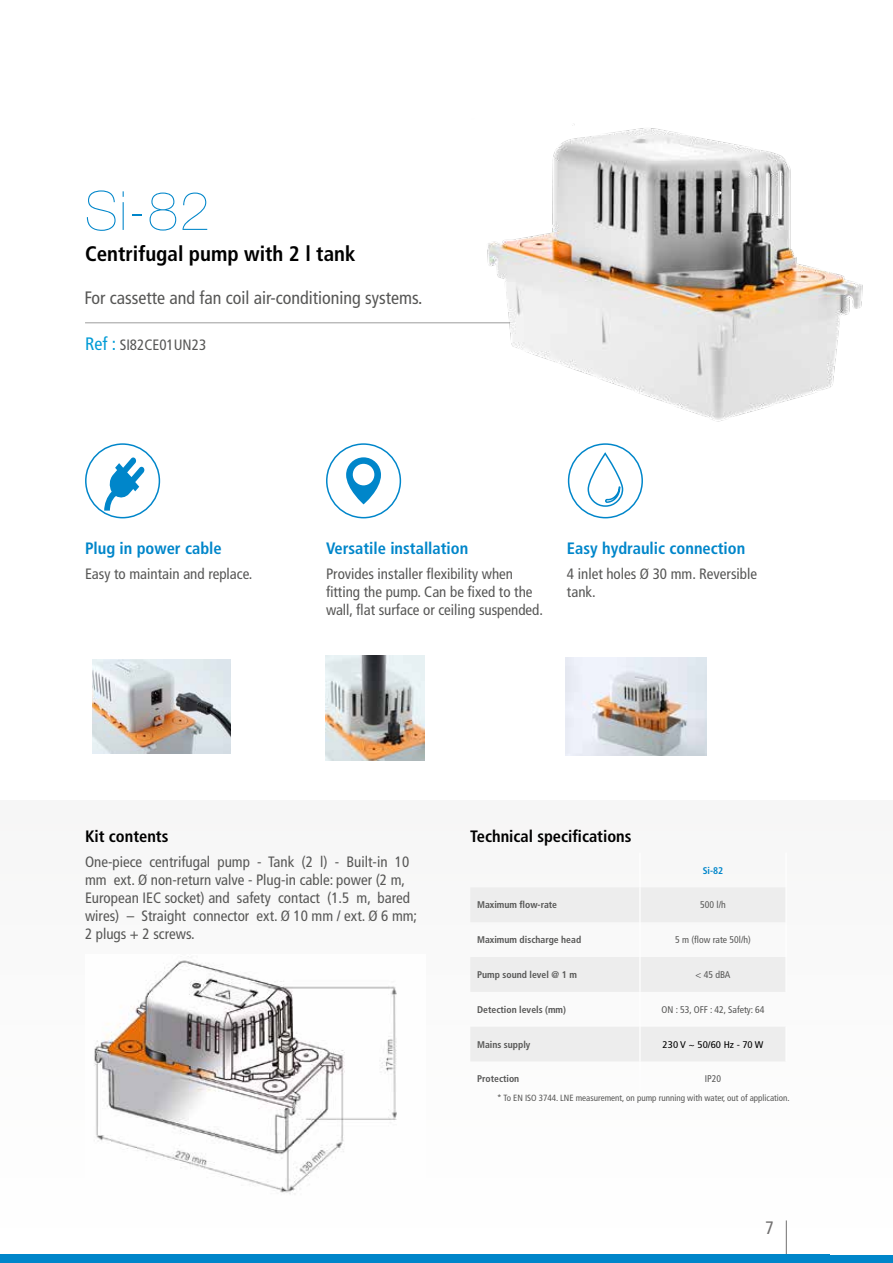
<style>
.page{position:relative;width:893px;height:1263px;background:#fff}
.page>*{position:absolute;margin:0;border:0;box-sizing:border-box;transform-origin:0 0}
.t1{font:200 54px "Helvetica Neue LT Std";color:#0086ca}
.t2{font:700 condensed 21px "Frutiger LT Std";color:#000}
.t3{font:condensed 18px "Frutiger LT Std";color:#575756}
.t4{font:condensed 18px "Frutiger LT Std";color:#706f6f}
.t5{font:700 condensed 16.5px "Frutiger LT Std";color:#0086ca}
.t6{font:700 condensed 16.5px "Frutiger LT Std";color:#000}
.t7{font:condensed 15px/18px "Frutiger LT Std";color:#575756}
.t8{font:700 condensed 9.75px "Frutiger LT Std";color:#575756}
.t9{font:condensed 9.75px "Frutiger LT Std";color:#575756}
.t10{font:condensed 9.75px "Frutiger LT Std";color:#000;scale:1.11 1}
.t11{font:700 condensed 9.75px "Frutiger LT Std";color:#0086ca}
.t12{font:condensed 9px "Frutiger LT Std";color:#575756}
.s1{font-size:18px;color:#009bd6}
</style>
<div class="page">
<div style="left:0;top:1254px;width:893px;height:9px;background:#0086ca"></div>
<div style="left:0;top:800px;width:893px;height:454px;background:#fbfbfb"></div>
<hr style="left:786px;top:1220px;width:1px;height:43px;background:#706f6f">
<hr style="left:85px;top:322px;width:702px;height:1px;background:#9d9d9c">
<div style="left:326px;top:443px;width:75px;height:75px;border:2px solid #0086ca;border-radius:50%"></div>
<svg style="left:346px;top:457px;width:35px;height:47px"></svg>
<div style="left:85px;top:443px;width:75px;height:75px;border:2px solid #0086ca;border-radius:50%"></div>
<svg style="left:104px;top:457px;width:41px;height:54px"></svg>
<img style="left:92px;top:659px;width:138px;height:94px">
<div style="left:568px;top:443px;width:75px;height:75px;border:2px solid #0086ca;border-radius:50%"></div>
<svg style="left:587px;top:457px;width:37px;height:50px"></svg>
<img style="left:566px;top:658px;width:141px;height:98px">
<img style="left:325px;top:655px;width:99px;height:106px">
<img style="left:438px;top:124px;width:425px;height:333px">
<img style="left:94px;top:960px;width:303px;height:233px">
<div style="left:0;top:1254px;width:829px;height:9px;background:#0086ca"></div>
<svg style="left:471px;top:888px;width:314px;height:173px;fill:#ededed"></svg>
<hr style="left:639px;top:853px;width:2px;height:34px;background:#fff">
<hr style="left:785px;top:853px;width:2px;height:34px;background:#fff">
<hr style="left:639px;top:887px;width:2px;height:35px;background:#fff">
<hr style="left:785px;top:887px;width:2px;height:35px;background:#fff">
<hr style="left:639px;top:922px;width:2px;height:35px;background:#fff">
<hr style="left:785px;top:922px;width:2px;height:35px;background:#fff">
<hr style="left:639px;top:957px;width:2px;height:35px;background:#fff">
<hr style="left:785px;top:957px;width:2px;height:35px;background:#fff">
<hr style="left:639px;top:992px;width:2px;height:35px;background:#fff">
<hr style="left:639px;top:1027px;width:2px;height:34px;background:#fff">
<hr style="left:785px;top:1027px;width:2px;height:34px;background:#fff">
<hr style="left:639px;top:1061px;width:2px;height:35px;background:#fff">
<h1 class="t1" style="left:85px;top:180px;width:126px">Si-82</h1>
<h2 class="t2" style="left:85px;top:242px;width:272px">Centrifugal pump with 2 l tank</h2>
<p class="t3" style="left:85px;top:288px;width:340px">For cassette and fan coil air-conditioning systems.</p>
<p class="t7" style="left:85px;top:335px;width:123px"><span class="s1">Ref :</span> SI82CE01UN23</p>
<p class="t5" style="left:85px;top:538px;width:138px">Plug in power cable</p>
<p class="t7" style="left:85px;top:565px;width:169px">Easy to maintain and replace.</p>
<p class="t5" style="left:326px;top:538px;width:144px">Versatile installation</p>
<p class="t7" style="left:326px;top:565px;width:219px">Provides installer flexibility when fitting the pump. Can be fixed to the wall, flat surface or ceiling suspended.</p>
<p class="t5" style="left:567px;top:538px;width:180px">Easy hydraulic connection</p>
<p class="t7" style="left:567px;top:565px;width:192px">4 inlet holes Ø 30 mm. Reversible tank.</p>
<p class="t6" style="left:85px;top:826px;width:85px">Kit contents</p>
<p class="t6" style="left:470px;top:826px;width:163px">Technical specifications</p>
<p class="t7" style="left:85px;top:853px;width:334px">One-piece centrifugal pump - Tank (2 l) - Built-in 10 mm ext. Ø non-return valve - Plug-in cable: power (2 m, European IEC socket) and safety contact (1.5 m, bared wires) – Straight connector ext. Ø 10 mm / ext. Ø 6 mm; 2 plugs + 2 screws.</p>
<p class="t11" style="left:703px;top:864px;width:22px">Si-82</p>
<p class="t8" style="left:477px;top:899px;width:81px">Maximum flow-rate</p>
<p class="t9" style="left:700px;top:899px;width:27px">500 l/h</p>
<p class="t8" style="left:477px;top:934px;width:106px">Maximum discharge head</p>
<p class="t9" style="left:675px;top:934px;width:77px">5 m (flow rate 50l/h)</p>
<p class="t8" style="left:477px;top:969px;width:101px">Pump sound level @ 1 m</p>
<p class="t9" style="left:696px;top:969px;width:36px">&lt; 45 dBA</p>
<p class="t8" style="left:477px;top:1004px;width:90px">Detection levels (mm)</p>
<p class="t9" style="left:662px;top:1004px;width:104px">ON : 53, OFF : 42, Safety: 64</p>
<p class="t8" style="left:477px;top:1038px;width:55px">Mains supply</p>
<p class="t10" style="left:663px;top:1039px;width:92px">230 V ~ 50/60 Hz - 70 W</p>
<p class="t8" style="left:477px;top:1073px;width:44px">Protection</p>
<p class="t9" style="left:705px;top:1073px;width:18px">IP20</p>
<p class="t12" style="left:497px;top:1093px;width:294px">* To EN ISO 3744. LNE measurement, on pump running with water, out of application.</p>
<p class="t4" style="left:765px;top:1217px;width:10px">7</p>
</div>
